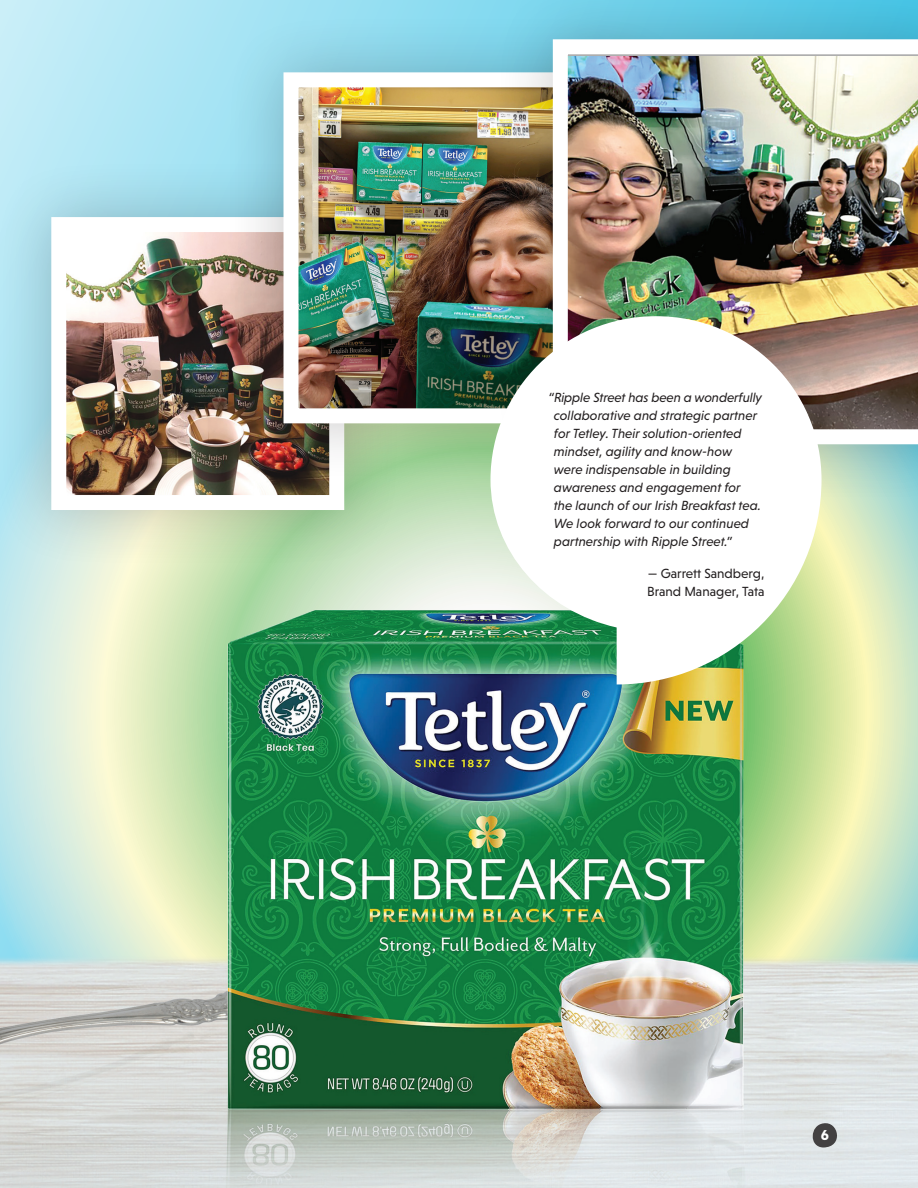
<style>
.page{position:relative;width:918px;height:1188px;background:#fff}
.page>*{position:absolute;margin:0;border:0;box-sizing:border-box;transform-origin:0 0}
.t1{font:italic 13.5px/18px "Niveau Grotesk";color:#231f20}
.t2{font:13.5px/18px "Niveau Grotesk";color:#231f20}
.t3{font:700 13.5px "New Order";color:#fff}
</style>
<div class="page">
<svg style="left:0;top:0;width:918px;height:526px;background:#b5e7ee"></svg>
<img style="left:0;top:526px;width:918px;height:662px">
<div style="left:0;top:156px;width:405px;height:415px;background:#231f20;opacity:.25"></div>
<img style="left:44px;top:210px;width:308px;height:308px">
<div style="left:223px;top:11px;width:472px;height:473px;background:#231f20;opacity:.25"></div>
<img style="left:276px;top:65px;width:216px;height:366px">
<div style="left:492px;top:0;width:426px;height:505px;background:#231f20;opacity:.25"></div>
<img style="left:545px;top:32px;width:373px;height:420px">
<svg style="left:809px;top:1121px;width:35px;height:27px"></svg>
<svg style="left:490px;top:316px;width:332px;height:368px"></svg>
<p class="t1" style="left:554px;top:388px;width:210px;text-indent:-5px">“Ripple Street has been a wonderfully collaborative and strategic partner for Tetley. Their solution-oriented mindset, agility and know-how were indispensable in building awareness and engagement for the launch of our Irish Breakfast tea.<br>We look forward to our continued partnership with Ripple Street.”</p>
<p class="t2" style="left:647px;top:564px;width:119px">— Garrett Sandberg,<br>Brand Manager, Tata</p>
<p class="t3" style="left:821px;top:1126px;width:10px">6</p>
</div>
